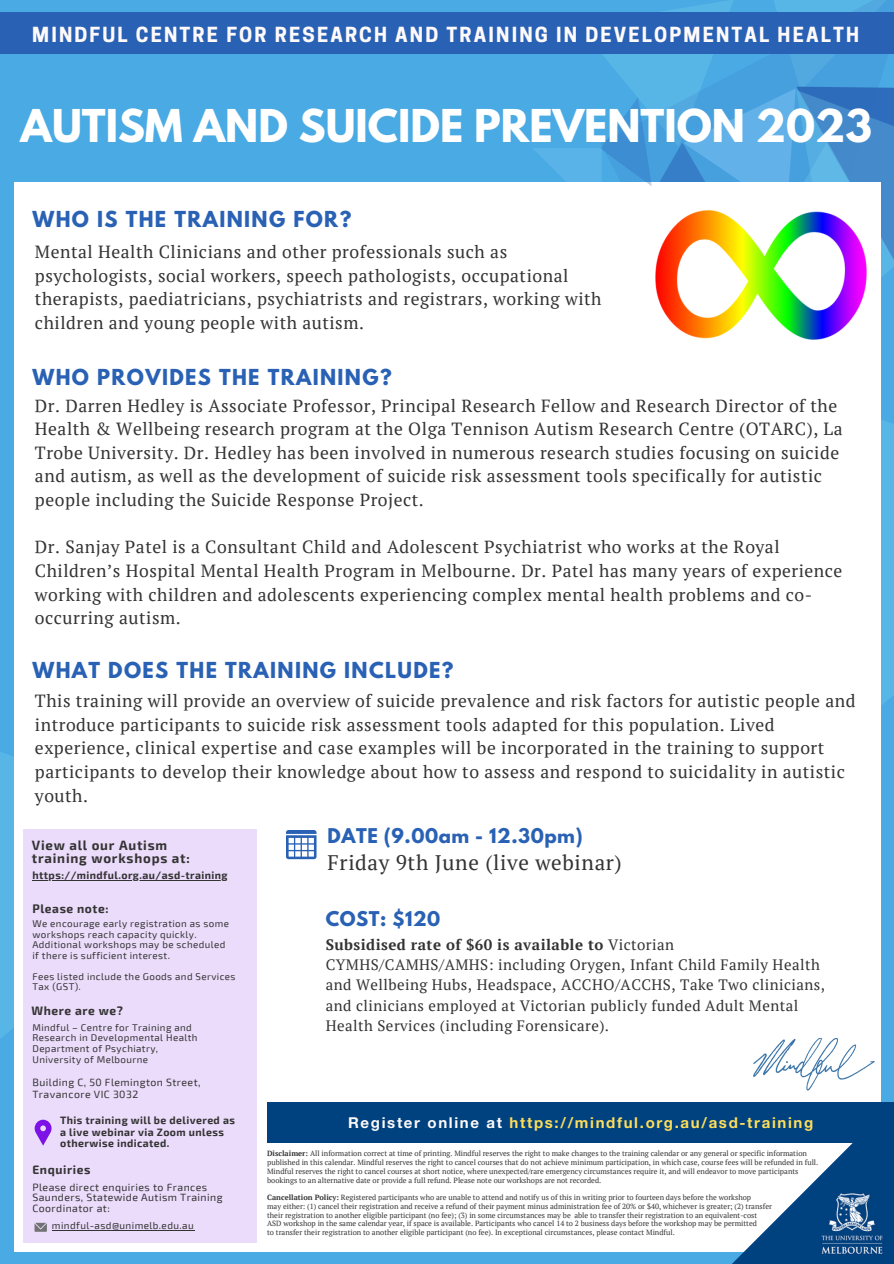
<style>
.page{position:relative;width:894px;height:1264px;background:#fff}
.page>*{position:absolute;margin:0;border:0;box-sizing:border-box;transform-origin:0 0}
.t1{font:700 40.05px "League Spartan";color:#fff}
.t2{font:21px "PT Serif";letter-spacing:.03em;color:#343333}
.t3{font:700 19.5px "League Spartan";letter-spacing:.07em;color:#2961b5}
.t4{font:700 19.5px "Cooper Hewitt";letter-spacing:.11em;color:#fffafa}
.t5{font:700 18px "League Spartan";letter-spacing:.03em;color:#2961b5}
.t6{font:17.55px/23.7px "PT Serif";letter-spacing:.03em;color:#343333}
.t7{font:15px/20.2px "PT Serif";letter-spacing:.03em;color:#343333}
.t8{font:700 15px "Helvetica Neue";letter-spacing:.11em;color:#ffde59}
.t9{font:700 13.2px/13.2px "Exo 2";letter-spacing:.06em;color:#343333}
.t10{font:700 12px "Exo 2";letter-spacing:.05em;color:#343333}
.t11{font:10.5px/10.5px "Exo 2";letter-spacing:.04em;color:#343333}
.t12{font:700 10.5px/11.4px "Exo 2";letter-spacing:.04em;color:#343333}
.t13{font:9.9px "Exo 2";letter-spacing:.04em;color:#343333}
.t14{font:9.75px/10.5px "Exo 2";letter-spacing:.04em;color:#343333}
.t15{font:7.5px/8.7px "PT Serif";color:#343333}
.s1{font-weight:700}
.s2{color:#fffafa}
</style>
<div class="page">
<div style="left:0;top:0;width:893px;height:1263px;background:#4aabe4"></div>
<svg style="left:880px;top:387px;width:13px;height:342px"></svg>
<div style="left:0;top:752px;width:14px;height:286px;background:#58b6e7"></div>
<div style="left:14px;top:182px;width:866px;height:1069px;background:#fff"></div>
<svg style="left:531px;top:0;width:362px;height:316px"></svg>
<svg style="left:286px;top:830px;width:30px;height:29px"></svg>
<div style="left:0;top:12px;width:893px;height:41px;background:#2961b5"></div>
<div style="left:23px;top:829px;width:234px;height:413px;background:#ebdcfb"></div>
<svg style="left:35px;top:1119px;width:17px;height:26px"></svg>
<svg style="left:35px;top:1222px;width:12px;height:9px"></svg>
<hr style="left:52px;top:1229px;width:142px;height:1px;background:#343333">
<hr style="left:32px;top:880px;width:196px;height:1px;background:#343333">
<div style="left:267px;top:1101px;width:626px;height:41px;background:#00427f"></div>
<svg style="left:727px;top:1098px;width:166px;height:165px"></svg>
<img style="left:813px;top:1184px;width:76px;height:77px">
<img style="left:753px;top:1038px;width:121px;height:53px">
<img style="left:655px;top:194px;width:211px;height:146px">
<p class="t4" style="left:32px;top:27px;width:828px">MINDFUL CENTRE FOR RESEARCH AND TRAINING IN DEVELOPMENTAL HEALTH</p>
<h1 class="t1" style="left:21px;top:106px;width:852px">AUTISM AND SUICIDE PREVENTION 2023</h1>
<p class="t3" style="left:32px;top:209px;width:320px">WHO IS THE TRAINING FOR?</p>
<p class="t6" style="left:35px;top:239px;width:568px">Mental Health Clinicians and other professionals such as psychologists, social workers, speech pathologists, occupational therapists, paediatricians, psychiatrists and registrars, working with children and young people with autism.</p>
<p class="t3" style="left:32px;top:367px;width:360px">WHO PROVIDES THE TRAINING?</p>
<p class="t6" style="left:35px;top:393px;width:809px">Dr. Darren Hedley is Associate Professor, Principal Research Fellow and Research Director of the Health &amp; Wellbeing research program at the Olga Tennison Autism Research Centre (OTARC), La Trobe University. Dr. Hedley has been involved in numerous research studies focusing on suicide and autism, as well as the development of suicide risk assessment tools specifically for autistic people including the Suicide Response Project.</p>
<p class="t6" style="left:35px;top:535px;width:808px">Dr. Sanjay Patel is a Consultant Child and Adolescent Psychiatrist who works at the Royal Children’s Hospital Mental Health Program in Melbourne. Dr. Patel has many years of experience working with children and adolescents experiencing complex mental health problems and co&shy;occurring autism.</p>
<p class="t3" style="left:32px;top:660px;width:422px">WHAT DOES THE TRAINING INCLUDE?</p>
<p class="t6" style="left:35px;top:688px;width:821px">This training will provide an overview of suicide prevalence and risk factors for autistic people and introduce participants to suicide risk assessment tools adapted for this population. Lived experience, clinical expertise and case examples will be incorporated in the training to support participants to develop their knowledge about how to assess and respond to suicidality in autistic youth.</p>
<p class="t9" style="left:32px;top:837px;width:159px">View all our Autism training workshops at:</p>
<p class="t12" style="left:32px;top:869px;width:197px">https://mindful.org.au/asd-training</p>
<p class="t10" style="left:32px;top:901px;width:78px">Please note:</p>
<p class="t14" style="left:32px;top:917px;width:198px">We encourage early registration as some workshops reach capacity quickly.<br>Additional workshops may be scheduled if there is sufficient interest.</p>
<p class="t14" style="left:32px;top:970px;width:204px">Fees listed include the Goods and Services<br>Tax (GST).</p>
<p class="t14" style="left:32px;top:1021px;width:166px">Mindful – Centre for Training and<br>Research in Developmental Health<br>Department of Psychiatry,<br>University of Melbourne</p>
<p class="t11" style="left:32px;top:1076px;width:169px;line-height:11.4px">Building C, 50 Flemington Street,<br>Travancore VIC 3032</p>
<p class="t12" style="left:60px;top:1114px;width:176px">This training will be delivered as a live webinar via Zoom unless otherwise indicated.</p>
<p class="t10" style="left:32px;top:1161px;width:59px">Enquiries</p>
<p class="t11" style="left:32px;top:1181px;width:192px">Please direct enquiries to Frances<br>Saunders, Statewide Autism Training<br>Coordinator at:</p>
<p class="t13" style="left:52px;top:1219px;width:143px">mindful-asd@unimelb.edu.au</p>
<p class="t10" style="left:31px;top:1003px;width:93px">Where are we?</p>
<p class="t5" style="left:327px;top:827px;width:257px">DATE (9.00am - 12.30pm)</p>
<p class="t2" style="left:327px;top:848px;width:296px">Friday 9th June (live webinar)</p>
<p class="t5" style="left:325px;top:909px;width:116px">COST: $120</p>
<p class="t7" style="left:325px;top:933px;width:501px"><span class="s1">Subsidised rate of $60 is available to</span> Victorian CYMHS/CAMHS/AMHS: including Orygen, Infant Child Family Health and Wellbeing Hubs, Headspace, ACCHO/ACCHS, Take Two clinicians, and clinicians employed at Victorian publicly funded Adult Mental Health Services (including Forensicare).</p>
<p class="t8" style="left:348px;top:1113px;width:466px"><span class="s2">Register online at</span> https://mindful.org.au/asd-training</p>
<p class="t15" style="left:267px;top:1149px;width:552px"><span class="s1">Disclaimer:</span> All information correct at time of printing. Mindful reserves the right to make changes to the training calendar or any general or specific information published in this calendar. Mindful reserves the right to cancel courses that do not achieve minimum participation, in which case, course fees will be refunded in full.<br>Mindful reserves the right to cancel courses at short notice, where unexpected/rare emergency circumstances require it, and will endeavor to move participants bookings to an alternative date or provide a full refund. Please note our workshops are not recorded.</p>
<p class="t15" style="left:267px;top:1192px;width:506px"><span class="s1">Cancellation Policy:</span> Registered participants who are unable to attend and notify us of this in writing prior to fourteen days before the workshop<br>may either: (1) cancel their registration and receive a refund of their payment minus administration fee of 20% or $40, whichever is greater; (2) transfer their registration to another eligible participant (no fee); (3) in some circumstances may be able to transfer their registration to an equivalent-cost ASD workshop in the same calendar year, if space is available. Participants who cancel 14 to 2 business days before the workshop may be permitted<br>to transfer their registration to another eligible participant (no fee). In exceptional circumstances, please contact Mindful.</p>
</div>
